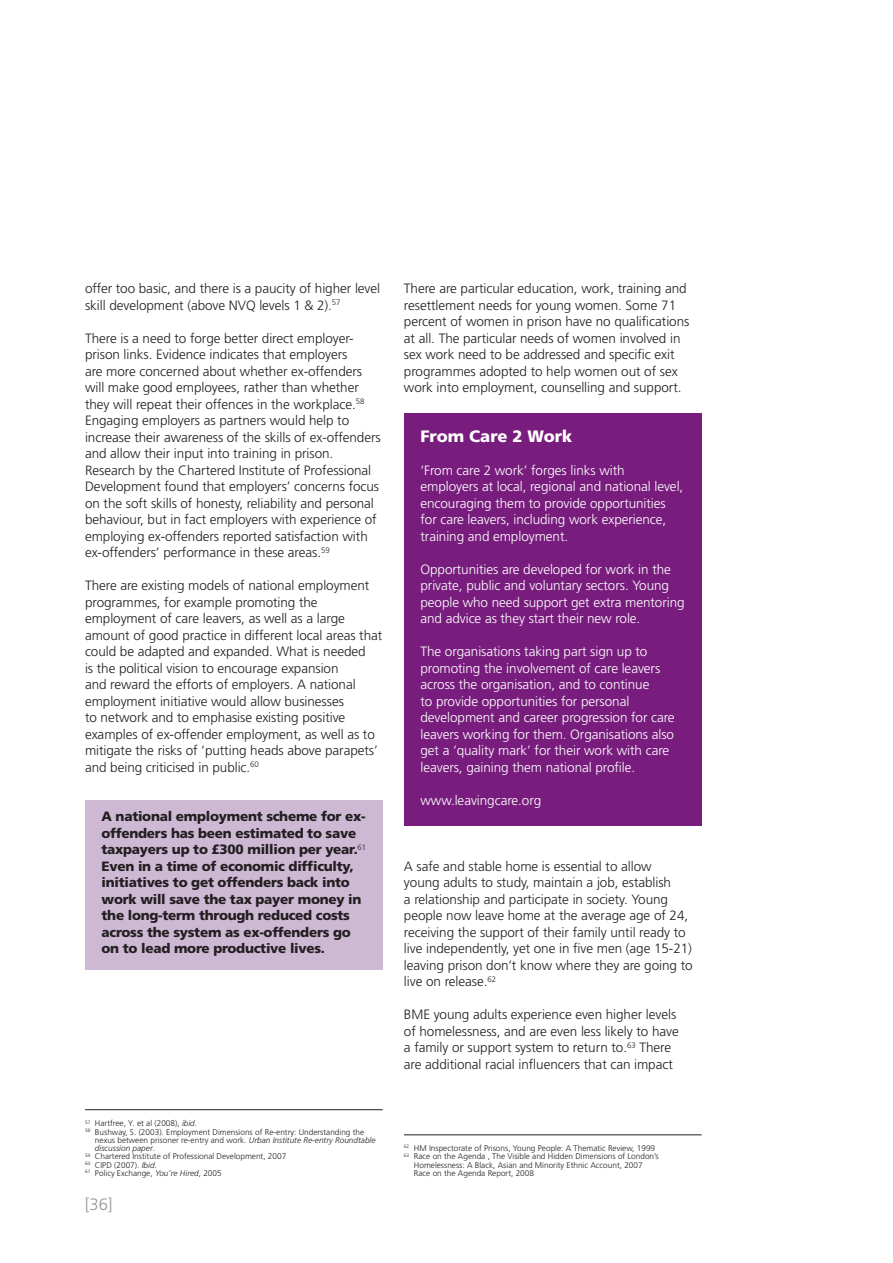
<style>
.page{position:relative;width:893px;height:1263px;background:#fff}
.page>*{position:absolute;margin:0;border:0;box-sizing:border-box;transform-origin:0 0}
.BOX_HEADING{font:900 16.5px "Frutiger LT Std";color:#fff}
.t1{font:300 16.5px "Frutiger LT Std";color:#939598}
.TEXT{font:300 13.5px/16.5px "Frutiger LT Std";letter-spacing:-.005em;color:#231f20}
.INDENTED_TEXT{font:300 13.5px/16.5px "Frutiger LT Std";letter-spacing:-.005em;color:#fff}
.INDENTED_TEXT-2{font:900 13.5px/16.5px "Frutiger LT Std";letter-spacing:-.02em;color:#231f20}
.FOOTNOTE{font:300 8.25px/8.2px "Frutiger LT Std";color:#231f20}
.s1{font-style:italic}
</style>
<div class="page">
<div style="left:404px;top:413px;width:298px;height:413px;background:#781d7d"></div>
<div style="left:85px;top:800px;width:298px;height:170px;background:#ceb9d5"></div>
<hr style="left:85px;top:1109px;width:298px;height:1px;background:#231f20">
<hr style="left:404px;top:1134px;width:298px;height:1px;background:#231f20">
<p class="TEXT" style="left:85px;top:280px;width:297px">offer too basic, and there is a paucity of higher level skill development (above NVQ levels 1 &amp; 2).<sup>57</sup></p>
<p class="TEXT" style="left:85px;top:330px;width:297px">There is a need to forge better direct employer&shy;prison links. Evidence indicates that employers<br>are more concerned about whether ex-offenders will make good employees, rather than whether they will repeat their offences in the workplace.<sup>58<br></sup>Engaging employers as partners would help to increase their awareness of the skills of ex-offenders and allow their input into training in prison.<br>Research by the Chartered Institute of Professional Development found that employers’ concerns focus on the soft skills of honesty, reliability and personal behaviour, but in fact employers with experience of employing ex-offenders reported satisfaction with ex-offenders’ performance in these areas.<sup>59</sup></p>
<p class="TEXT" style="left:85px;top:577px;width:299px">There are existing models of national employment programmes, for example promoting the employment of care leavers, as well as a large amount of good practice in different local areas that could be adapted and expanded. What is needed<br>is the political vision to encourage expansion<br>and reward the efforts of employers. A national employment initiative would allow businesses<br>to network and to emphasise existing positive examples of ex-offender employment, as well as to mitigate the risks of ‘putting heads above parapets’ and being criticised in public.<sup>60</sup></p>
<p class="INDENTED_TEXT-2" style="left:102px;top:808px;width:266px">A national employment scheme for ex&shy;offenders has been estimated to save taxpayers up to £300 million per year.<sup>61<br></sup>Even in a time of economic difficulty, initiatives to get offenders back into work will save the tax payer money in the long-term through reduced costs across the system as ex-offenders go on to lead more productive lives.</p>
<p class="FOOTNOTE" style="left:85px;top:1119px;width:114px"><sup>57</sup> Hartfree, Y. et al (2008), <span class="s1">ibid</span>.</p>
<p class="FOOTNOTE" style="left:95px;top:1128px;width:282px;text-indent:-10px"><sup>58</sup> Bushway, S. (2003). Employment Dimensions of Re-entry: Understanding the nexus between prisoner re-entry and work. <span class="s1">Urban Institute Re-entry Roundtable discussion paper</span>.</p>
<p class="FOOTNOTE" style="left:85px;top:1152px;width:203px"><sup>59</sup> Chartered Institute of Professional Development, 2007</p>
<p class="FOOTNOTE" style="left:85px;top:1161px;width:73px"><sup>60</sup> CIPD (2007). <span class="s1">Ibid</span>.</p>
<p class="FOOTNOTE" style="left:85px;top:1169px;width:138px"><sup>61</sup> Policy Exchange, <span class="s1">You’re Hired</span>, 2005</p>
<p class="t1" style="left:85px;top:1194px;width:29px">[36]</p>
<p class="TEXT" style="left:404px;top:280px;width:287px">There are particular education, work, training and resettlement needs for young women. Some 71 percent of women in prison have no qualifications at all. The particular needs of women involved in sex work need to be addressed and specific exit programmes adopted to help women out of sex work into employment, counselling and support.</p>
<p class="BOX_HEADING" style="left:420px;top:426px;width:153px">From Care 2 Work</p>
<p class="INDENTED_TEXT" style="left:420px;top:462px;width:264px">‘From care 2 work’ forges links with employers at local, regional and national level, encouraging them to provide opportunities for care leavers, including work experience, training and employment.</p>
<p class="INDENTED_TEXT" style="left:420px;top:561px;width:266px">Opportunities are developed for work in the private, public and voluntary sectors. Young people who need support get extra mentoring and advice as they start their new role.</p>
<p class="INDENTED_TEXT" style="left:420px;top:643px;width:256px">The organisations taking part sign up to promoting the involvement of care leavers across the organisation, and to continue<br>to provide opportunities for personal development and career progression for care leavers working for them. Organisations also get a ‘quality mark’ for their work with care leavers, gaining them national profile.</p>
<p class="INDENTED_TEXT" style="left:420px;top:792px;width:122px">www.leavingcare.org</p>
<p class="TEXT" style="left:404px;top:858px;width:290px">A safe and stable home is essential to allow<br>young adults to study, maintain a job, establish<br>a relationship and participate in society. Young people now leave home at the average age of 24, receiving the support of their family until ready to live independently, yet one in five men (age 15-21) leaving prison don’t know where they are going to live on release.<sup>62</sup></p>
<p class="TEXT" style="left:404px;top:1006px;width:276px">BME young adults experience even higher levels of homelessness, and are even less likely to have a family or support system to return to.<sup>63</sup> There are additional racial influencers that can impact</p>
<p class="FOOTNOTE" style="left:404px;top:1144px;width:253px"><sup>62</sup> HM Inspectorate of Prisons, Young People: A Thematic Review, 1999</p>
<p class="FOOTNOTE" style="left:414px;top:1152px;width:246px;text-indent:-10px"><sup>63</sup> Race on the Agenda , The Visible and Hidden Dimensions of London’s<br>Homelessness: A Black, Asian and Minority Ethnic Account, 2007<br>Race on the Agenda Report, 2008</p>
</div>
